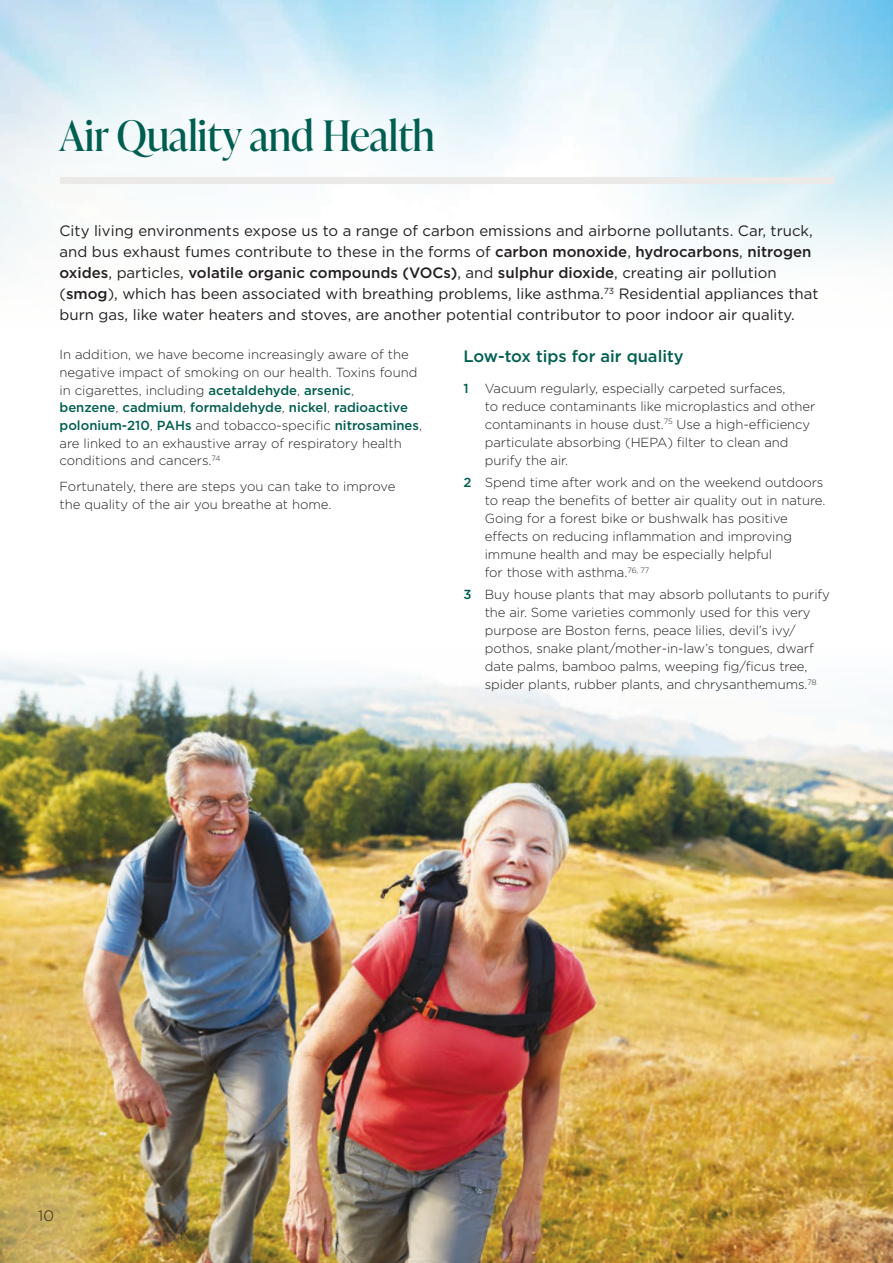
<style>
.page{position:relative;width:893px;height:1263px;background:#fff}
.page>*{position:absolute;margin:0;border:0;box-sizing:border-box;transform-origin:0 0}
.t1{font:42px "Ivy Presto Display";color:#005e50}
.t2{font:500 16.5px "Gotham";color:#005e50}
.t3{font:15px/21px "Gotham";color:#231f20}
.t4{font:300 15px "Gotham";color:#231f20}
.t5{font:300 13.2px/18px "Gotham";letter-spacing:-.005em;color:#231f20}
.s1{font-weight:500}
.s2{font-weight:500;color:#005e50}
</style>
<div class="page">
<img style="left:0;top:657px;width:893px;height:606px">
<img style="left:0;top:0;width:893px;height:258px">
<div style="left:0;top:40px;width:512px;height:197px;background:#fff;opacity:.75"></div>
<div style="left:60px;top:177px;width:773px;height:6px;background:#ebeae8"></div>
<svg style="left:0;top:1149px;width:116px;height:114px;background:#caab51"></svg>
<h1 class="t1" style="left:60px;top:106px;width:377px">Air Quality and Health</h1>
<p class="t3" style="left:60px;top:220px;width:760px">City living environments expose us to a range of carbon emissions and airborne pollutants. Car, truck, and bus exhaust fumes contribute to these in the forms of <span class="s1">carbon monoxide</span>, <span class="s1">hydrocarbons</span>, <span class="s1">nitrogen oxides</span>, particles, <span class="s1">volatile organic compounds (VOCs)</span>, and <span class="s1">sulphur dioxide</span>, creating air pollution (<span class="s1">smog</span>), which has been associated with breathing problems, like asthma.<sup>73</sup> Residential appliances that burn gas, like water heaters and stoves, are another potential contributor to poor indoor air quality.</p>
<p class="t5" style="left:60px;top:345px;width:364px">In addition, we have become increasingly aware of the negative impact of smoking on our health. Toxins found in cigarettes, including <span class="s2">acetaldehyde</span>, <span class="s2">arsenic</span>,<br><span class="s2">benzene</span>, <span class="s2">cadmium</span>, <span class="s2">formaldehyde</span>, <span class="s2">nickel</span>, <span class="s2">radioactive polonium-210</span>, <span class="s2">PAHs</span> and tobacco-specific <span class="s2">nitrosamines</span>, are linked to an exhaustive array of respiratory health conditions and cancers.<sup>74</sup></p>
<p class="t5" style="left:60px;top:477px;width:337px">Fortunately, there are steps you can take to improve the quality of the air you breathe at home.</p>
<p class="t2" style="left:463px;top:345px;width:222px">Low-tox tips for air quality</p>
<p class="t5" style="left:485px;top:379px;width:332px;text-indent:-21px"><span class="s2">1</span> Vacuum regularly, especially carpeted surfaces,<br>to reduce contaminants like microplastics and other contaminants in house dust.<sup>75</sup> Use a high-efficiency particulate absorbing (HEPA) filter to clean and purify the air.</p>
<p class="t5" style="left:485px;top:473px;width:342px;text-indent:-21px"><span class="s2">2</span> Spend time after work and on the weekend outdoors to reap the benefits of better air quality out in nature.<br>Going for a forest bike or bushwalk has positive effects on reducing inflammation and improving immune health and may be especially helpful<br>for those with asthma.<sup>76,</sup> <sup>77</sup></p>
<p class="t5" style="left:485px;top:585px;width:347px;text-indent:-21px"><span class="s2">3</span> Buy house plants that may absorb pollutants to purify the air. Some varieties commonly used for this very purpose are Boston ferns, peace lilies, devil’s ivy/ pothos, snake plant/mother-in-law’s tongues, dwarf date palms, bamboo palms, weeping fig/ficus tree, spider plants, rubber plants, and chrysanthemums.<sup>78</sup></p>
<p class="t4" style="left:38px;top:1206px;width:17px">10</p>
</div>
